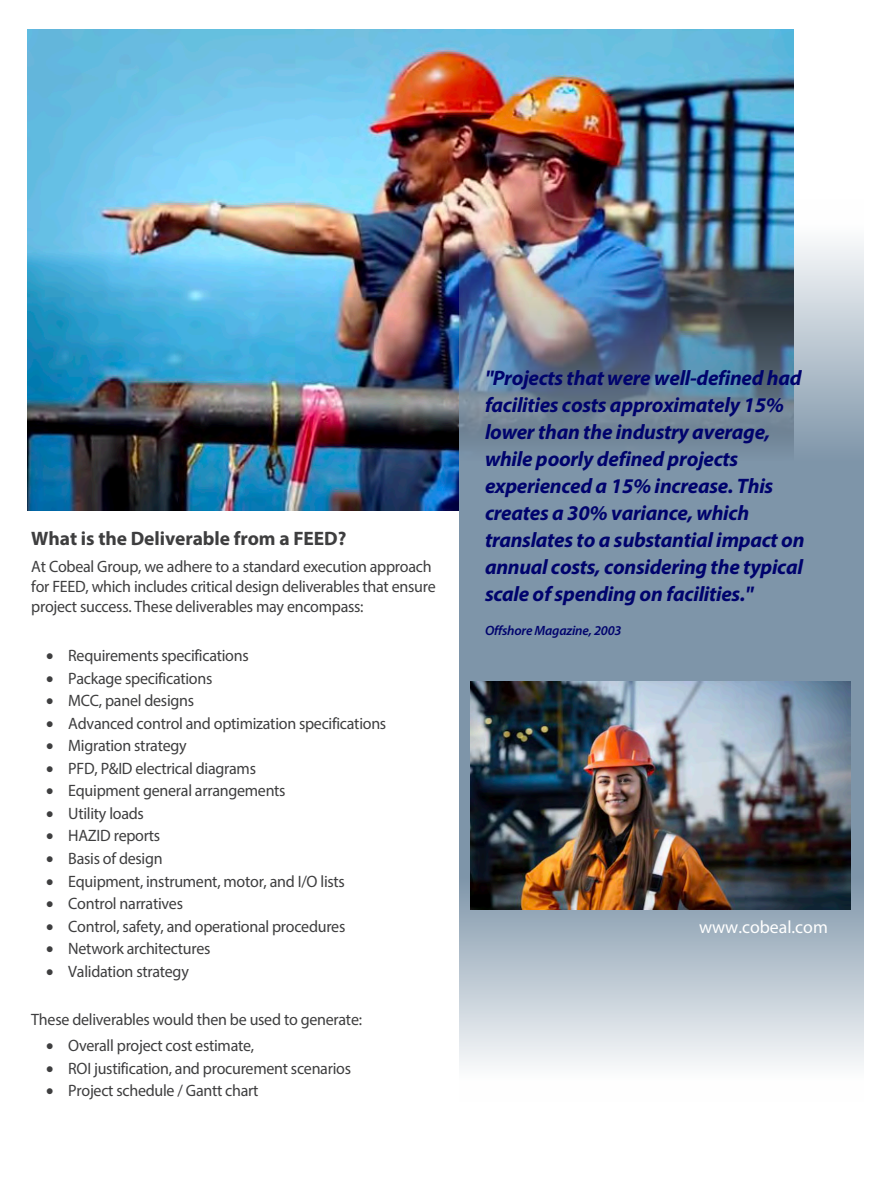
<style>
.page{position:relative;width:891px;height:1188px;background:#fff}
.page>*{position:absolute;margin:0;border:0;box-sizing:border-box;transform-origin:0 0}
.t1{font:italic 700 21px/27px "Myriad Pro";letter-spacing:-.015em;color:#00036d}
.t2{font:700 19.5px "Myriad Pro";letter-spacing:-.005em;color:#3e3e3f}
.t3{font:17.85px "Myriad Pro";color:#fff}
.t4{font:16.5px/19.8px "Myriad Pro";letter-spacing:-.015em;color:#3e3e3f}
.t5{font:italic 600 13.5px "Myriad Pro";letter-spacing:-.015em;color:#00036d}
</style>
<div class="page">
<img style="left:27px;top:29px;width:766px;height:482px">
<svg style="left:459px;top:714px;width:405px;height:352px;background:#bdc8d2"></svg>
<img style="left:459px;top:199px;width:405px;height:515px">
<img style="left:471px;top:682px;width:380px;height:227px">
<p class="t2" style="left:31px;top:525px;width:317px">What is the Deliverable from a FEED?</p>
<p class="t4" style="left:31px;top:557px;width:406px">At Cobeal Group, we adhere to a standard execution approach for FEED, which includes critical design deliverables that ensure project success. These deliverables may encompass:</p>
<p class="t4" style="left:46px;top:646px;width:204px">• Requirements specifications</p>
<p class="t4" style="left:46px;top:668px;width:168px">• Package specifications</p>
<p class="t4" style="left:46px;top:691px;width:149px">• MCC, panel designs</p>
<p class="t4" style="left:46px;top:713px;width:342px">• Advanced control and optimization specifications</p>
<p class="t4" style="left:46px;top:736px;width:142px">• Migration strategy</p>
<p class="t4" style="left:46px;top:758px;width:211px">• PFD, P&amp;ID electrical diagrams</p>
<p class="t4" style="left:46px;top:781px;width:241px">• Equipment general arrangements</p>
<p class="t4" style="left:46px;top:803px;width:99px">• Utility loads</p>
<p class="t4" style="left:46px;top:826px;width:115px">• HAZID reports</p>
<p class="t4" style="left:46px;top:848px;width:118px">• Basis of design</p>
<p class="t4" style="left:46px;top:871px;width:300px">• Equipment, instrument, motor, and I/O lists</p>
<p class="t4" style="left:46px;top:893px;width:138px">• Control narratives</p>
<p class="t4" style="left:46px;top:916px;width:301px">• Control, safety, and operational procedures</p>
<p class="t4" style="left:46px;top:938px;width:166px">• Network architectures</p>
<p class="t4" style="left:46px;top:961px;width:144px">• Validation strategy</p>
<p class="t4" style="left:31px;top:1009px;width:332px">These deliverables would then be used to generate:</p>
<p class="t4" style="left:46px;top:1036px;width:209px">• Overall project cost estimate,</p>
<p class="t4" style="left:46px;top:1058px;width:306px">• ROI justification, and procurement scenarios</p>
<p class="t4" style="left:46px;top:1081px;width:214px">• Project schedule / Gantt chart</p>
<p class="t1" style="left:485px;top:364px;width:321px">"Projects that were well-defined had facilities costs approximately 15% lower than the industry average, while poorly defined projects experienced a 15% increase. This creates a 30% variance, which translates to a substantial impact on annual costs, considering the typical scale of spending on facilities."</p>
<p class="t5" style="left:485px;top:622px;width:138px">Offshore Magazine, 2003</p>
<p class="t3" style="left:699px;top:916px;width:130px">www.cobeal.com</p>
</div>
